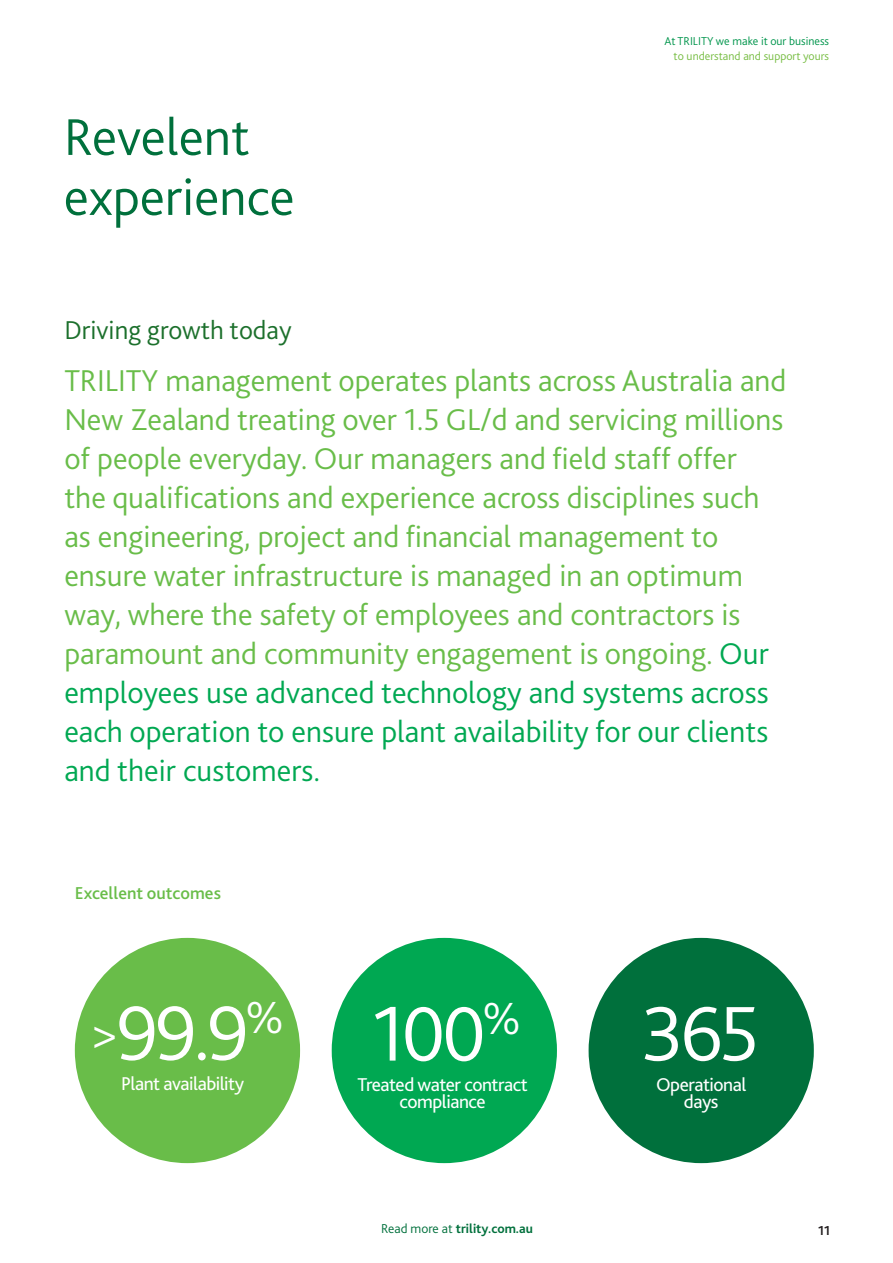
<style>
.page{position:relative;width:893px;height:1263px;background:#fff}
.page>*{position:absolute;margin:0;border:0;box-sizing:border-box;transform-origin:0 0}
.t1{font:300 80.85px "Bliss 2";letter-spacing:-.05em;color:#fff}
.t2{font:300 54px/60px "Bliss 2";color:#00703c}
.t3{font:300 31.5px/39px "Bliss 2";color:#69bd49}
.t4{font:300 27px "Bliss 2";color:#1c702c}
.t5{font:19.35px/17.5px "Bliss 2";letter-spacing:-.025em;color:#fff;text-align:center}
.t6{font:500 18px "Bliss 2";color:#69bd49}
.t7{font:700 13.5px "Bliss 2";color:#00703c}
.t8{font:700 13.5px "Bliss 2";color:#231f20}
.t9{font:300 12px "Bliss 2";color:#00954c}
.t10{font:300 12px "Bliss 2";color:#77bd43}
.s1{color:#00a852}
.s2{font-size:48.45px}
.s3{font-weight:300}
</style>
<div class="page">
<div style="left:332px;top:938px;width:225px;height:225px;background:#00a852;border-radius:50%"></div>
<div style="left:589px;top:938px;width:225px;height:225px;background:#00703c;border-radius:50%"></div>
<div style="left:75px;top:938px;width:225px;height:225px;background:#69bd49;border-radius:50%"></div>
<p class="t2" style="left:64px;top:106px;width:232px">Revelent experience</p>
<p class="t9" style="left:665px;top:33px;width:166px">At TRILITY we make it our business</p>
<p class="t10" style="left:674px;top:48px;width:157px">to understand and support yours</p>
<p class="t4" style="left:64px;top:314px;width:229px">Driving growth today</p>
<p class="t3" style="left:64px;top:360px;width:724px">TRILITY management operates plants across Australia and New Zealand treating over 1.5 GL/d and servicing millions of people everyday. Our managers and field staff offer<br>the qualifications and experience across disciplines such as engineering, project and financial management to ensure water infrastructure is managed in an optimum way, where the safety of employees and contractors is paramount and community engagement is ongoing. <span class="s1">Our employees use advanced technology and systems across each operation to ensure plant availability for our clients and their customers.</span></p>
<p class="t6" style="left:75px;top:882px;width:148px">Excellent outcomes</p>
<p class="t1" style="left:90px;top:983px;width:196px"><span class="s2">&gt;</span>99.9<sup>%</sup></p>
<p class="t5" style="left:121px;top:1075px;width:125px">Plant availability</p>
<p class="t1" style="left:372px;top:983px;width:151px">100<sup>%</sup></p>
<p class="t1" style="left:642px;top:983px;width:120px">365</p>
<p class="t5" style="left:358px;top:1075px;width:172px">Treated water contract compliance</p>
<p class="t5" style="left:656px;top:1075px;width:92px">Operational</p>
<p class="t5" style="left:684px;top:1093px;width:36px">days</p>
<p class="t7" style="left:381px;top:1220px;width:153px"><span class="s3">Read more at</span> trility.com.au</p>
<p class="t8" style="left:818px;top:1222px;width:14px">11</p>
</div>
